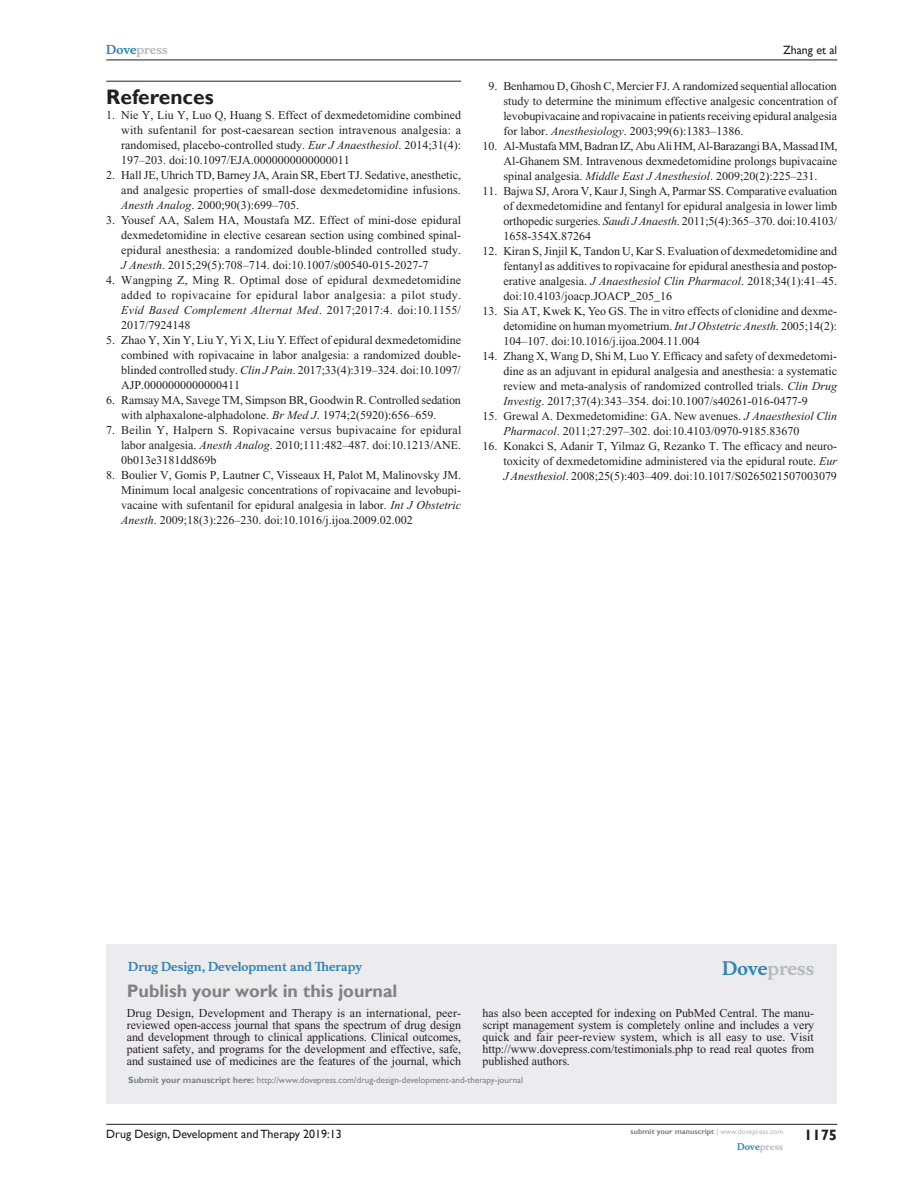
<style>
.page{position:relative;width:918px;height:1188px;background:#fff}
.page>*{position:absolute;margin:0;border:0;box-sizing:border-box;transform-origin:0 0}
.RefH{font:700 21px "Gill Sans";color:#231f20}
.t1{font:700 18px "Gill Sans";color:#808285}
.t2{font:700 18px "Musee";color:#b8b9bc}
.t3{font:700 15px "Gill Sans";color:#231f20}
.RefNL1{font:12px/15px "Times New Roman";color:#231f20;text-align:justify}
.RefNL2{font:12px/15px "Times New Roman";color:#231f20;text-align:justify}
.t4{font:12px "Gill Sans";color:#231f20}
.t5{font:700 12px "Musee";color:#3485ae}
.t6{font:700 12px "Musee";color:#b8b9bc}
.t7{font:9px "Gill Sans";color:#808285}
.t8{font:700 9px "Musee";color:#b8b9bc}
.t9{font:700 7.5px "Gill Sans";color:#808285}
.s1{color:#3485ae}
.s2{font-style:italic}
.s3{font-weight:700}
.s4{font-weight:400;color:#b8b9bc}
</style>
<div class="page">
<div style="left:106px;top:944px;width:731px;height:159px;background:#ececee"></div>
<hr style="left:106px;top:1124px;width:731px;height:1px;background:#231f20">
<hr style="left:106px;top:60px;width:731px;height:1px;background:#231f20">
<hr style="left:106px;top:81px;width:355px;height:1px;background:#231f20">
<p class="t6" style="left:106px;top:43px;width:63px"><span class="s1">Dove</span>press</p>
<p class="RefH" style="left:106px;top:84px;width:109px">References</p>
<p class="RefNL1" style="left:121px;top:108px;width:341px;text-indent:-15px">1. Nie Y, Liu Y, Luo Q, Huang S. Effect of dexmedetomidine combined with sufentanil for post-caesarean section intravenous analgesia: a randomised, placebo-controlled study. <span class="s2">Eur J Anaesthesiol</span>. 2014;31(4):<br>197–203. doi:10.1097/EJA.0000000000000011</p>
<p class="RefNL1" style="left:121px;top:168px;width:341px;text-indent:-15px">2. Hall JE, Uhrich TD, Barney JA, Arain SR, Ebert TJ. Sedative, anesthetic, and analgesic properties of small-dose dexmedetomidine infusions.<br><span class="s2">Anesth Analog</span>. 2000;90(3):699–705.</p>
<p class="RefNL1" style="left:121px;top:213px;width:341px;text-indent:-15px">3. Yousef AA, Salem HA, Moustafa MZ. Effect of mini-dose epidural dexmedetomidine in elective cesarean section using combined spinal&shy;epidural anesthesia: a randomized double-blinded controlled study.<br><span class="s2">J Anesth</span>. 2015;29(5):708–714. doi:10.1007/s00540-015-2027-7</p>
<p class="RefNL1" style="left:121px;top:273px;width:341px;text-indent:-15px">4. Wangping Z, Ming R. Optimal dose of epidural dexmedetomidine added to ropivacaine for epidural labor analgesia: a pilot study.<br><span class="s2">Evid Based Complement Alternat Med</span>. 2017;2017:4. doi:10.1155/ 2017/7924148</p>
<p class="RefNL1" style="left:121px;top:333px;width:341px;text-indent:-15px">5. Zhao Y, Xin Y, Liu Y, Yi X, Liu Y. Effect of epidural dexmedetomidine combined with ropivacaine in labor analgesia: a randomized double&shy;blinded controlled study. <span class="s2">Clin J Pain</span>. 2017;33(4):319–324. doi:10.1097/ AJP.0000000000000411</p>
<p class="RefNL1" style="left:121px;top:393px;width:341px;text-indent:-15px">6. Ramsay MA, Savege TM, Simpson BR, Goodwin R. Controlled sedation with alphaxalone-alphadolone. <span class="s2">Br Med J</span>. 1974;2(5920):656–659.</p>
<p class="RefNL1" style="left:121px;top:423px;width:342px;text-indent:-15px">7. Beilin Y, Halpern S. Ropivacaine versus bupivacaine for epidural labor analgesia. <span class="s2">Anesth Analog</span>. 2010;111:482–487. doi:10.1213/ANE.<br>0b013e3181dd869b</p>
<p class="RefNL1" style="left:121px;top:468px;width:341px;text-indent:-15px">8. Boulier V, Gomis P, Lautner C, Visseaux H, Palot M, Malinovsky JM.<br>Minimum local analgesic concentrations of ropivacaine and levobupi&shy;vacaine with sufentanil for epidural analgesia in labor. <span class="s2">Int J Obstetric Anesth</span>. 2009;18(3):226–230. doi:10.1016/j.ijoa.2009.02.002</p>
<p class="t4" style="left:783px;top:43px;width:56px">Zhang et al</p>
<p class="RefNL2" style="left:503px;top:79px;width:335px;text-indent:-15px">9. Benhamou D, Ghosh C, Mercier FJ. A randomized sequential allocation study to determine the minimum effective analgesic concentration of levobupivacaine and ropivacaine in patients receiving epidural analgesia for labor. <span class="s2">Anesthesiology</span>. 2003;99(6):1383–1386.</p>
<p class="RefNL2" style="left:503px;top:139px;width:336px;text-indent:-21px">10. Al-Mustafa MM, Badran IZ, Abu Ali HM, Al-Barazangi BA, Massad IM, Al-Ghanem SM. Intravenous dexmedetomidine prolongs bupivacaine spinal analgesia. <span class="s2">Middle East J Anesthesiol</span>. 2009;20(2):225–231.</p>
<p class="RefNL2" style="left:503px;top:184px;width:335px;text-indent:-21px">11. Bajwa SJ, Arora V, Kaur J, Singh A, Parmar SS. Comparative evaluation of dexmedetomidine and fentanyl for epidural analgesia in lower limb orthopedic surgeries. <span class="s2">Saudi J Anaesth</span>. 2011;5(4):365–370. doi:10.4103/ 1658-354X.87264</p>
<p class="RefNL2" style="left:503px;top:244px;width:335px;text-indent:-21px">12. Kiran S, Jinjil K, Tandon U, Kar S. Evaluation of dexmedetomidine and fentanyl as additives to ropivacaine for epidural anesthesia and postop&shy;erative analgesia. <span class="s2">J Anaesthesiol Clin Pharmacol</span>. 2018;34(1):41–45. doi:10.4103/joacp.JOACP_205_16</p>
<p class="RefNL2" style="left:503px;top:304px;width:335px;text-indent:-21px">13. Sia AT, Kwek K, Yeo GS. The in vitro effects of clonidine and dexme&shy;detomidine on human myometrium. <span class="s2">Int J Obstetric Anesth</span>. 2005;14(2):<br>104–107. doi:10.1016/j.ijoa.2004.11.004</p>
<p class="RefNL2" style="left:503px;top:349px;width:335px;text-indent:-21px">14. Zhang X, Wang D, Shi M, Luo Y. Efficacy and safety of dexmedetomi&shy;dine as an adjuvant in epidural analgesia and anesthesia: a systematic review and meta-analysis of randomized controlled trials. <span class="s2">Clin Drug Investig</span>. 2017;37(4):343–354. doi:10.1007/s40261-016-0477-9</p>
<p class="RefNL2" style="left:503px;top:409px;width:335px;text-indent:-21px">15. Grewal A. Dexmedetomidine: GA. New avenues. <span class="s2">J Anaesthesiol Clin<br>Pharmacol</span>. 2011;27:297–302. doi:10.4103/0970-9185.83670</p>
<p class="RefNL2" style="left:503px;top:439px;width:335px;text-indent:-21px">16. Konakci S, Adanir T, Yilmaz G, Rezanko T. The efficacy and neuro&shy;toxicity of dexmedetomidine administered via the epidural route. <span class="s2">Eur J Anesthesiol</span>. 2008;25(5):403–409. doi:10.1017/S0265021507003079</p>
<p class="t5" style="left:128px;top:959px;width:236px">Drug Design, Development and Therapy</p>
<h2 class="t1" style="left:127px;top:980px;width:272px">Publish your work in this journal</h2>
<h2 class="t2" style="left:722px;top:958px;width:94px"><span class="s1">Dove</span>press</h2>
<p class="RefNL1" style="left:127px;top:1007px;width:336px;line-height:12px">Drug Design, Development and Therapy is an international, peer&shy;reviewed open-access journal that spans the spectrum of drug design and development through to clinical applications. Clinical outcomes, patient safety, and programs for the development and effective, safe, and sustained use of medicines are the features of the journal, which</p>
<p class="RefNL1" style="left:482px;top:1007px;width:333px;line-height:12px">has also been accepted for indexing on PubMed Central. The manu&shy;script management system is completely online and includes a very quick and fair peer-review system, which is all easy to use. Visit http://www.dovepress.com/testimonials.php to read real quotes from published authors.</p>
<p class="t7" style="left:128px;top:1075px;width:396px"><span class="s3">Submit your manuscript here:</span> http://www.dovepress.com/drug-design-development-and-therapy-journal</p>
<p class="t4" style="left:106px;top:1127px;width:237px">Drug Design, Development and Therapy 2019:13</p>
<p class="t9" style="left:631px;top:1127px;width:154px">submit your manuscript <span class="s4">| www.dovepress.com</span></p>
<p class="t8" style="left:737px;top:1141px;width:48px"><span class="s1">Dove</span>press</p>
<p class="t3" style="left:804px;top:1126px;width:35px">1175</p>
</div>
